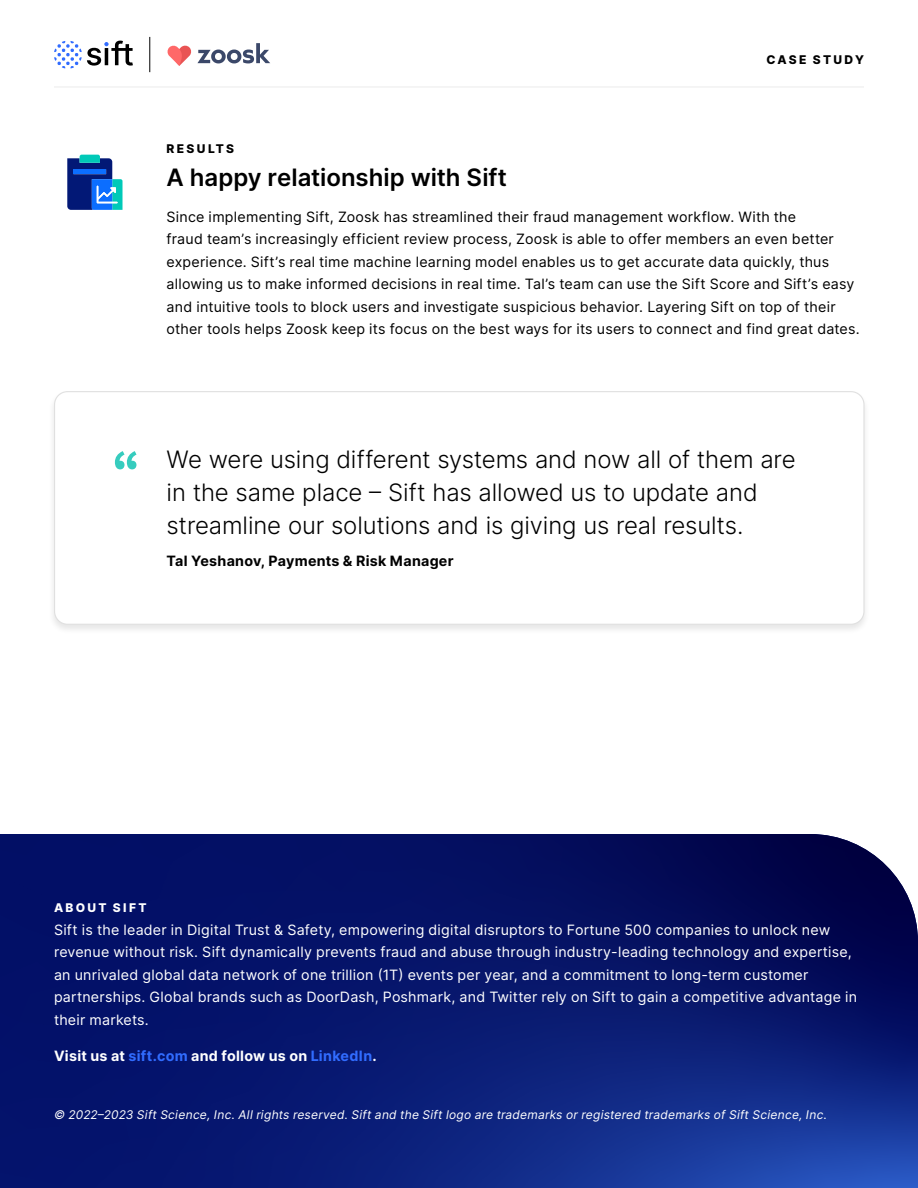
<style>
.page{position:relative;width:918px;height:1188px;background:#fff}
.page>*{position:absolute;margin:0;border:0;box-sizing:border-box;transform-origin:0 0}
.t1{font:300 24px/33px "Inter";letter-spacing:-.005em;color:#000}
.t2{font:600 24px "Inter";color:#000}
.t3{font:14.25px/22.5px "Inter";letter-spacing:.015em;color:#000}
.t4{font:14.25px/22.5px "Inter";letter-spacing:.015em;color:#fff}
.t5{font:700 14.25px "Inter";letter-spacing:.02em;color:#fff}
.t6{font:700 14.25px "Inter";letter-spacing:.02em;color:#000}
.t7{font:italic 12px "Inter";letter-spacing:.02em;color:#fff}
.t8{font:800 12px "Inter";letter-spacing:.185em;color:#000}
.t9{font:800 12px "Inter";letter-spacing:.19em;color:#fff}
.s1{color:#316cff}
</style>
<div class="page">
<svg style="left:54px;top:41px;width:79px;height:27px"></svg>
<svg style="left:167px;top:43px;width:103px;height:23px"></svg>
<hr style="left:54px;top:87px;width:810px;height:1px;background:#ebebeb">
<hr style="left:149px;top:37px;width:1px;height:35px;background:#000">
<svg style="left:0;top:834px;width:918px;height:354px;background:#08186e"></svg>
<svg style="left:67px;top:155px;width:56px;height:55px;background:#306db6"></svg>
<div style="left:48px;top:389px;width:823px;height:246px;background:#000;opacity:.1"></div>
<div style="left:55px;top:392px;width:809px;height:232px;background:#fff;border-radius:13px"></div>
<div style="left:54px;top:391px;width:811px;height:234px;border:1px solid #e0e0e0;border-radius:13px"></div>
<svg style="left:115px;top:451px;width:22px;height:18px"></svg>
<p class="t8" style="left:767px;top:50px;width:99px">CASE STUDY</p>
<p class="t8" style="left:167px;top:140px;width:69px">RESULTS</p>
<h1 class="t2" style="left:166px;top:159px;width:342px">A happy relationship with Sift</h1>
<p class="t3" style="left:166px;top:205px;width:695px">Since implementing Sift, Zoosk has streamlined their fraud management workflow. With the<br>fraud team’s increasingly efficient review process, Zoosk is able to offer members an even better experience. Sift’s real time machine learning model enables us to get accurate data quickly, thus allowing us to make informed decisions in real time. Tal’s team can use the Sift Score and Sift’s easy and intuitive tools to block users and investigate suspicious behavior. Layering Sift on top of their other tools helps Zoosk keep its focus on the best ways for its users to connect and find great dates.</p>
<h1 class="t1" style="left:166px;top:443px;width:631px">We were using different systems and now all of them are in the same place – Sift has allowed us to update and streamline our solutions and is giving us real results.</h1>
<p class="t6" style="left:166px;top:550px;width:289px">Tal Yeshanov, Payments &amp; Risk Manager</p>
<p class="t9" style="left:54px;top:899px;width:94px">ABOUT SIFT</p>
<p class="t4" style="left:54px;top:918px;width:805px">Sift is the leader in Digital Trust &amp; Safety, empowering digital disruptors to Fortune 500 companies to unlock new revenue without risk. Sift dynamically prevents fraud and abuse through industry-leading technology and expertise, an unrivaled global data network of one trillion (1T) events per year, and a commitment to long-term customer partnerships. Global brands such as DoorDash, Poshmark, and Twitter rely on Sift to gain a competitive advantage in their markets.</p>
<p class="t5" style="left:54px;top:1045px;width:324px">Visit us at <span class="s1">sift.com</span> and follow us on <span class="s1">LinkedIn</span>.</p>
<p class="t7" style="left:54px;top:1106px;width:775px">©️ 2022–2023 Sift Science, Inc. All rights reserved. Sift and the Sift logo are trademarks or registered trademarks of Sift Science, Inc.</p>
</div>
